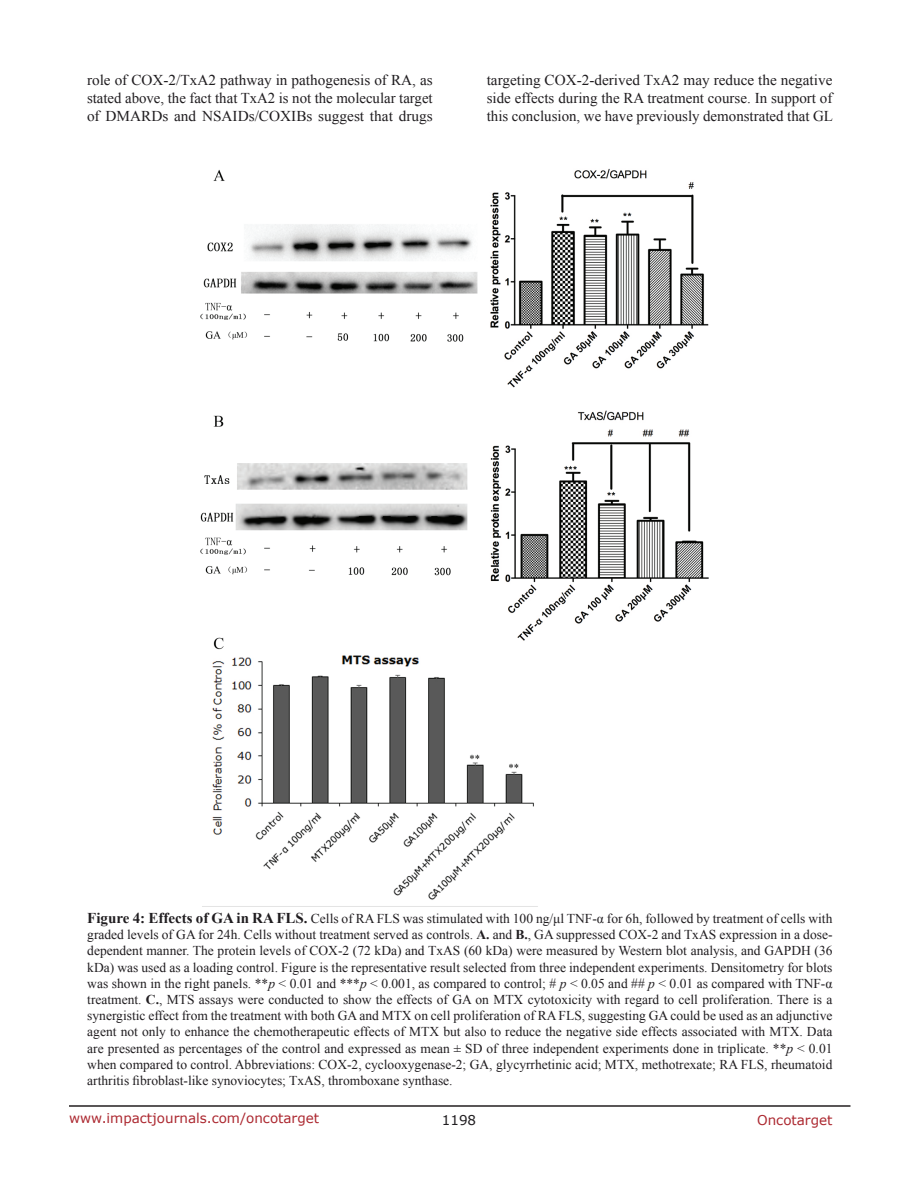
<style>
.page{position:relative;width:918px;height:1188px;background:#fff}
.page>*{position:absolute;margin:0;border:0;box-sizing:border-box;transform-origin:0 0}
.t1{font:15px/18px "Times New Roman";color:#201d20;text-align:justify}
.t2{font:13.5px/16.2px "Times New Roman";color:#201d20;text-align:justify}
.t3{font:13.5px "Verdana";color:#ac2830}
.t4{font:13.5px "Verdana";color:#201d20}
.s1{font-weight:700;font-size:15px}
.s2{font-weight:700}
.s3{font-style:italic}
</style>
<div class="page">
<hr style="left:69px;top:1105px;width:781px;height:2px;background:#231f20">
<img style="left:200px;top:168px;width:509px;height:732px">
<p class="t1" style="left:87px;top:71px;width:347px">role of COX-2/TxA2 pathway in pathogenesis of RA, as stated above, the fact that TxA2 is not the molecular target of DMARDs and NSAIDs/COXIBs suggest that drugs</p>
<p class="t1" style="left:487px;top:71px;width:348px">targeting COX-2-derived TxA2 may reduce the negative side effects during the RA treatment course. In support of this conclusion, we have previously demonstrated that GL</p>
<p class="t2" style="left:87px;top:910px;width:747px"><span class="s1">Figure 4: Effects of GA in RA FLS.</span> Cells of RA FLS was stimulated with 100 ng/μl TNF-α for 6h, followed by treatment of cells with graded levels of GA for 24h. Cells without treatment served as controls. <span class="s2">A.</span> and <span class="s2">B.</span>, GA suppressed COX-2 and TxAS expression in a dose&shy;dependent manner. The protein levels of COX-2 (72 kDa) and TxAS (60 kDa) were measured by Western blot analysis, and GAPDH (36 kDa) was used as a loading control. Figure is the representative result selected from three independent experiments. Densitometry for blots was shown in the right panels. **<span class="s3">p</span> &lt; 0.01 and ***<span class="s3">p</span> &lt; 0.001, as compared to control; # <span class="s3">p</span> &lt; 0.05 and ## <span class="s3">p</span> &lt; 0.01 as compared with TNF-α treatment. <span class="s2">C.</span>, MTS assays were conducted to show the effects of GA on MTX cytotoxicity with regard to cell proliferation. There is a synergistic effect from the treatment with both GA and MTX on cell proliferation of RA FLS, suggesting GA could be used as an adjunctive agent not only to enhance the chemotherapeutic effects of MTX but also to reduce the negative side effects associated with MTX. Data are presented as percentages of the control and expressed as mean ± SD of three independent experiments done in triplicate. **<span class="s3">p</span> &lt; 0.01 when compared to control. Abbreviations: COX-2, cyclooxygenase-2; GA, glycyrrhetinic acid; MTX, methotrexate; RA FLS, rheumatoid arthritis fibroblast-like synoviocytes; TxAS, thromboxane synthase.</p>
<p class="t3" style="left:69px;top:1109px;width:252px">www.impactjournals.com/oncotarget</p>
<p class="t4" style="left:442px;top:1111px;width:36px">1198</p>
<p class="t3" style="left:757px;top:1111px;width:77px">Oncotarget</p>
</div>
